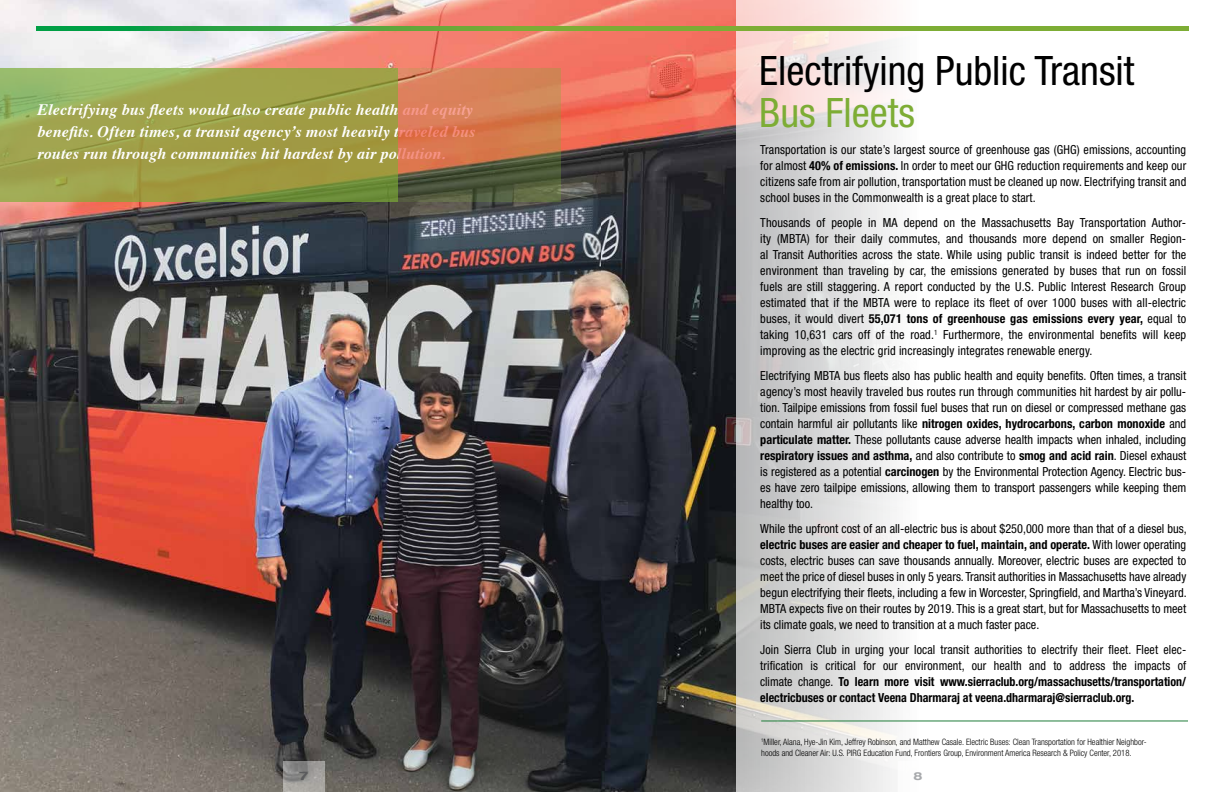
<style>
.page{position:relative;width:1224px;height:792px;background:#fff}
.page>*{position:absolute;margin:0;border:0;box-sizing:border-box;transform-origin:0 0}
.t1{font:condensed 40.6px "Helvetica Neue";color:#000}
.t2{font:condensed 40.6px "Helvetica Neue";color:#7dad35}
.t3{font:italic 700 16px/22px "Times";letter-spacing:.01em;color:#fff}
.t4{font:condensed 12.5px/16px "Helvetica Neue";letter-spacing:.01em;color:#000;text-align:justify}
.t5{font:condensed 12.5px/16px "Helvetica Neue";letter-spacing:.01em;color:#000;text-align:justify;scale:.96 1}
.t6{font:700 expanded 12px "Helvetica Neue";color:#5a5b5d}
.t7{font:700 expanded 11px "Helvetica Neue";color:#a7a9ac}
.t8{font:300 condensed 8.8px/10.8px "Helvetica Neue";color:#000}
.s1{font-weight:700}
</style>
<div class="page">
<img style="left:0;top:0;width:398px;height:792px">
<svg style="left:0;top:68px;width:398px;height:134px;background:#9ca14a"></svg>
<svg style="left:283px;top:761px;width:42px;height:31px"></svg>
<img style="left:398px;top:0;width:570px;height:792px">
<hr style="left:761px;top:720px;width:427px;height:1px;background:#207d3a">
<div style="left:898px;top:761px;width:42px;height:31px;background:#fff"></div>
<img style="left:601px;top:0;width:134px;height:792px">
<svg style="left:36px;top:27px;width:1152px;height:4px;background:#60a939"></svg>
<p class="t3" style="left:37px;top:97px;width:440px">Electrifying bus fleets would also create public health and equity benefits. Often times, a transit agency’s most heavily traveled bus routes run through communities hit hardest by air pollution.</p>
<p class="t6" style="left:299px;top:768px;width:11px">7</p>
<h1 class="t1" style="left:759px;top:47px;width:377px">Electrifying Public Transit</h1>
<h1 class="t2" style="left:759px;top:89px;width:157px">Bus Fleets</h1>
<p class="t4" style="left:760px;top:141px;width:427px">Transportation is our state’s largest source of greenhouse gas (GHG) emissions, accounting for almost <span class="s1">40% of emissions.</span> In order to meet our GHG reduction requirements and keep our citizens safe from air pollution, transportation must be cleaned up now. Electrifying transit and school buses in the Commonwealth is a great place to start.</p>
<p class="t4" style="left:760px;top:214px;width:427px">Thousands of people in MA depend on the Massachusetts Bay Transportation Author&shy;ity (MBTA) for their daily commutes, and thousands more depend on smaller Region&shy;al Transit Authorities across the state. While using public transit is indeed better for the environment than traveling by car, the emissions generated by buses that run on fossil fuels are still staggering. A report conducted by the U.S. Public Interest Research Group estimated that if the MBTA were to replace its fleet of over 1000 buses with all-electric buses, it would divert <span class="s1">55,071 tons of greenhouse gas emissions every year,</span> equal to taking 10,631 cars off of the road.<sup>1</sup> Furthermore, the environmental benefits will keep improving as the electric grid increasingly integrates renewable energy.</p>
<p class="t4" style="left:760px;top:367px;width:427px">Electrifying MBTA bus fleets also has public health and equity benefits. Often times, a transit agency’s most heavily traveled bus routes run through communities hit hardest by air pollu&shy;tion. Tailpipe emissions from fossil fuel buses that run on diesel or compressed methane gas contain harmful air pollutants like <span class="s1">nitrogen oxides, hydrocarbons, carbon monoxide</span> and <span class="s1">particulate matter.</span> These pollutants cause adverse health impacts when inhaled, including <span class="s1">respiratory issues and asthma,</span> and also contribute to <span class="s1">smog and acid rain</span>. Diesel exhaust is registered as a potential <span class="s1">carcinogen</span> by the Environmental Protection Agency. Electric bus&shy;es have zero tailpipe emissions, allowing them to transport passengers while keeping them healthy too.</p>
<p class="t4" style="left:760px;top:520px;width:428px">While the upfront cost of an all-electric bus is about $250,000 more than that of a diesel bus, <span class="s1">electric buses are easier and cheaper to fuel, maintain, and operate.</span> With lower operating costs, electric buses can save thousands annually. Moreover, electric buses are expected to meet the price of diesel buses in only 5 years. Transit authorities in Massachusetts have already begun electrifying their fleets, including a few in Worcester, Springfield, and Martha’s Vineyard.<br>MBTA expects five on their routes by 2019. This is a great start, but for Massachusetts to meet its climate goals, we need to transition at a much faster pace.</p>
<p class="t5" style="left:760px;top:641px;width:445px">Join Sierra Club in urging your local transit authorities to electrify their fleet. Fleet elec&shy;trification is critical for our environment, our health and to address the impacts of climate change. <span class="s1">To learn more visit www.sierraclub.org/massachusetts/transportation/ electricbuses or contact Veena Dharmaraj at veena.dharmaraj@sierraclub.org.</span></p>
<p class="t8" style="left:761px;top:736px;width:387px"><sup>1</sup>Miller, Alana, Hye-Jin Kim, Jeffrey Robinson, and Matthew Casale. Electric Buses: Clean Transportation for Healthier Neighbor&shy;hoods and Cleaner Air: U.S. PIRG Education Fund, Frontiers Group, Environment America Research &amp; Policy Center, 2018.</p>
<p class="t7" style="left:913px;top:769px;width:10px">8</p>
</div>
